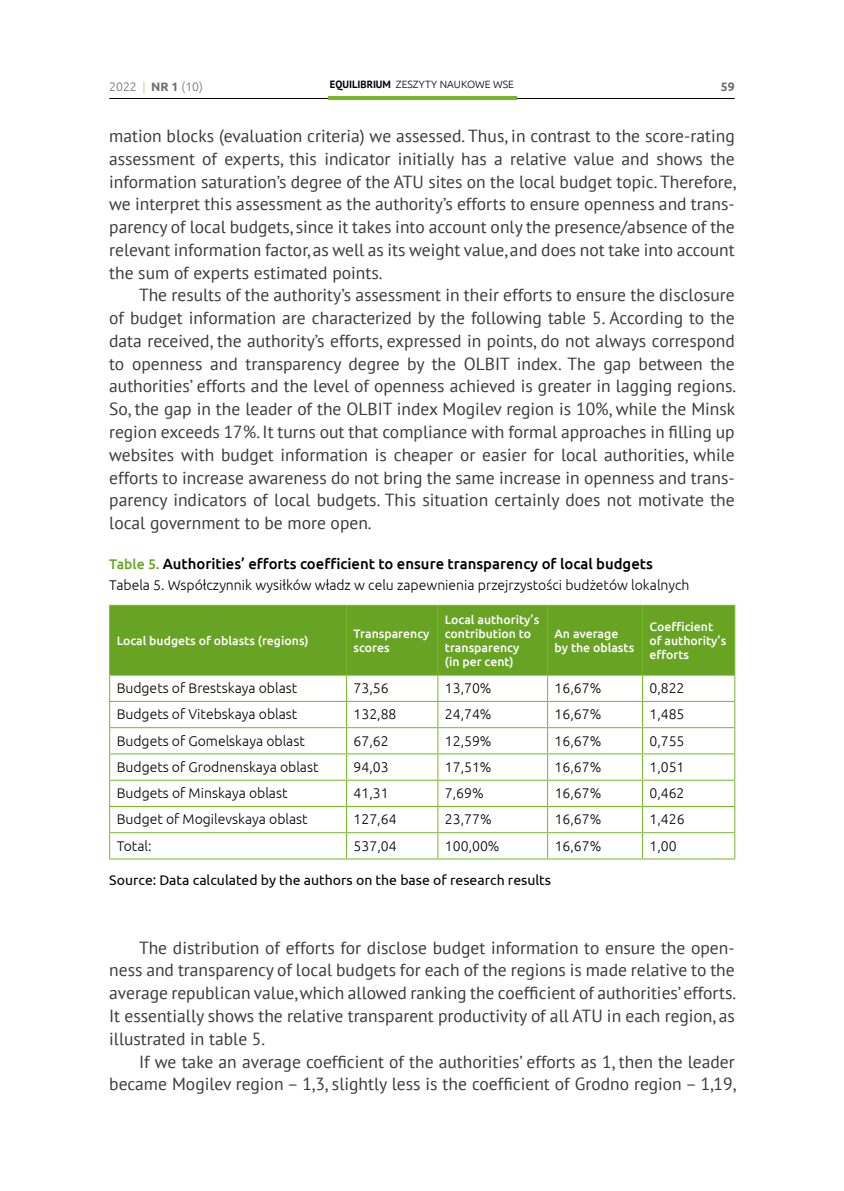
<style>
.page{position:relative;width:844px;height:1191px;background:#fff}
.page>*{position:absolute;margin:0;border:0;box-sizing:border-box;transform-origin:0 0}
.t1{font:17.5px/22.8px "PT Sans";color:#3b3b3a;text-align:justify}
.t2{font:500 14.88px "Ubuntu";color:#000}
.t3{font:300 14px "Ubuntu";color:#000}
.t4{font:14px "Ubuntu";color:#000}
.t5{font:500 12.25px/14px "Ubuntu";color:#fff}
.t6{font:300 12.25px "Ubuntu";color:#6f6f6e}
.t7{font:700 12.25px "Ubuntu";color:#6f6f6e}
.t8{font:300 10.5px "Ubuntu";color:#000}
.s1{color:#a7cc6c}
.s2{font-weight:700}
.s3{font-family:"PT Sans";font-weight:700}
.s4{font-size:14px;color:#68a424}
</style>
<div class="page">
<hr style="left:109px;top:98px;width:625px;height:1px;background:#000">
<hr style="left:327px;top:96px;width:189px;height:4px;background:#76b828">
<div style="left:110px;top:606px;width:624px;height:68px;background:#68a424"></div>
<hr style="left:109px;top:605px;width:237px;height:1px;background:#76b828">
<hr style="left:109px;top:606px;width:1px;height:68px;background:#76b828">
<hr style="left:346px;top:605px;width:92px;height:1px;background:#76b828">
<hr style="left:346px;top:606px;width:1px;height:68px;background:#76b828">
<hr style="left:438px;top:605px;width:109px;height:1px;background:#76b828">
<hr style="left:437px;top:606px;width:1px;height:68px;background:#76b828">
<hr style="left:547px;top:605px;width:95px;height:1px;background:#76b828">
<hr style="left:547px;top:606px;width:1px;height:68px;background:#76b828">
<hr style="left:642px;top:605px;width:93px;height:1px;background:#76b828">
<hr style="left:641px;top:606px;width:1px;height:68px;background:#76b828">
<hr style="left:734px;top:606px;width:1px;height:68px;background:#76b828">
<hr style="left:109px;top:674px;width:237px;height:1px;background:#76b828">
<hr style="left:346px;top:674px;width:92px;height:1px;background:#76b828">
<hr style="left:438px;top:674px;width:109px;height:1px;background:#76b828">
<hr style="left:547px;top:674px;width:95px;height:1px;background:#76b828">
<hr style="left:642px;top:674px;width:93px;height:1px;background:#76b828">
<hr style="left:109px;top:701px;width:237px;height:1px;background:#76b828">
<hr style="left:346px;top:701px;width:92px;height:1px;background:#76b828">
<hr style="left:438px;top:701px;width:109px;height:1px;background:#76b828">
<hr style="left:547px;top:701px;width:95px;height:1px;background:#76b828">
<hr style="left:642px;top:701px;width:93px;height:1px;background:#76b828">
<hr style="left:109px;top:727px;width:237px;height:1px;background:#76b828">
<hr style="left:346px;top:727px;width:92px;height:1px;background:#76b828">
<hr style="left:438px;top:727px;width:109px;height:1px;background:#76b828">
<hr style="left:547px;top:727px;width:95px;height:1px;background:#76b828">
<hr style="left:642px;top:727px;width:93px;height:1px;background:#76b828">
<hr style="left:109px;top:753px;width:237px;height:1px;background:#76b828">
<hr style="left:346px;top:753px;width:92px;height:1px;background:#76b828">
<hr style="left:438px;top:753px;width:109px;height:1px;background:#76b828">
<hr style="left:547px;top:753px;width:95px;height:1px;background:#76b828">
<hr style="left:642px;top:753px;width:93px;height:1px;background:#76b828">
<hr style="left:109px;top:779px;width:237px;height:1px;background:#76b828">
<hr style="left:346px;top:779px;width:92px;height:1px;background:#76b828">
<hr style="left:438px;top:779px;width:109px;height:1px;background:#76b828">
<hr style="left:547px;top:779px;width:95px;height:1px;background:#76b828">
<hr style="left:642px;top:779px;width:93px;height:1px;background:#76b828">
<hr style="left:109px;top:806px;width:237px;height:1px;background:#76b828">
<hr style="left:346px;top:806px;width:92px;height:1px;background:#76b828">
<hr style="left:438px;top:806px;width:109px;height:1px;background:#76b828">
<hr style="left:547px;top:806px;width:95px;height:1px;background:#76b828">
<hr style="left:642px;top:806px;width:93px;height:1px;background:#76b828">
<hr style="left:109px;top:832px;width:237px;height:1px;background:#76b828">
<svg style="left:109px;top:675px;width:1px;height:183px"></svg>
<hr style="left:346px;top:832px;width:92px;height:1px;background:#76b828">
<svg style="left:346px;top:675px;width:1px;height:183px"></svg>
<hr style="left:438px;top:832px;width:109px;height:1px;background:#76b828">
<svg style="left:437px;top:675px;width:1px;height:183px"></svg>
<hr style="left:547px;top:832px;width:95px;height:1px;background:#76b828">
<svg style="left:547px;top:675px;width:1px;height:183px"></svg>
<hr style="left:642px;top:832px;width:93px;height:1px;background:#76b828">
<svg style="left:641px;top:675px;width:1px;height:183px"></svg>
<svg style="left:734px;top:675px;width:1px;height:183px"></svg>
<hr style="left:109px;top:858px;width:237px;height:1px;background:#76b828">
<hr style="left:346px;top:858px;width:92px;height:1px;background:#76b828">
<hr style="left:438px;top:858px;width:109px;height:1px;background:#76b828">
<hr style="left:547px;top:858px;width:95px;height:1px;background:#76b828">
<hr style="left:642px;top:858px;width:93px;height:1px;background:#76b828">
<p class="t6" style="left:109px;top:79px;width:95px">2022 <span class="s1">|</span> <span class="s2">NR 1</span> (10)</p>
<p class="t8" style="left:330px;top:78px;width:185px"><span class="s3">EQUILIBRIUM</span> ZESZYTY NAUKOWE WSE</p>
<p class="t7" style="left:720px;top:79px;width:15px">59</p>
<p class="t1" style="left:109px;top:124px;width:628px">mation blocks (evaluation criteria) we assessed. Thus, in contrast to the score-rating assessment of experts, this indicator initially has a relative value and shows the information saturation’s degree of the ATU sites on the local budget topic. Therefore, we interpret this assessment as the authority’s efforts to ensure openness and trans&shy;parency of local budgets, since it takes into account only the presence/absence of the relevant information factor, as well as its weight value, and does not take into account the sum of experts estimated points.</p>
<p class="t1" style="left:109px;top:283px;width:628px;text-indent:30px">The results of the authority’s assessment in their efforts to ensure the disclosure of budget information are characterized by the following table 5. According to the data received, the authority’s efforts, expressed in points, do not always correspond to openness and transparency degree by the OLBIT index. The gap between the authorities’ efforts and the level of openness achieved is greater in lagging regions.<br>So, the gap in the leader of the OLBIT index Mogilev region is 10%, while the Minsk region exceeds 17%. It turns out that compliance with formal approaches in filling up websites with budget information is cheaper or easier for local authorities, while efforts to increase awareness do not bring the same increase in openness and trans&shy;parency indicators of local budgets. This situation certainly does not motivate the local government to be more open.</p>
<p class="t2" style="left:109px;top:554px;width:545px"><span class="s4">Table 5.</span> Authorities’ efforts coefficient to ensure transparency of local budgets</p>
<p class="t3" style="left:109px;top:576px;width:581px">Tabela 5. Współczynnik wysiłków władz w celu zapewnienia przejrzystości budżetów lokalnych</p>
<p class="t5" style="left:117px;top:633px;width:193px">Local budgets of oblasts (regions)</p>
<p class="t5" style="left:353px;top:626px;width:78px">Transparency scores</p>
<p class="t5" style="left:445px;top:612px;width:96px">Local authority’s contribution to transparency<br>(in per cent)</p>
<p class="t5" style="left:554px;top:626px;width:81px">An average by the oblasts</p>
<p class="t5" style="left:649px;top:619px;width:78px">Coefficient of authority’s efforts</p>
<p class="t3" style="left:117px;top:679px;width:182px">Budgets of Brestskaya oblast</p>
<p class="t3" style="left:353px;top:679px;width:37px">73,56</p>
<p class="t3" style="left:445px;top:679px;width:48px">13,70%</p>
<p class="t3" style="left:554px;top:679px;width:48px">16,67%</p>
<p class="t3" style="left:649px;top:679px;width:37px">0,822</p>
<p class="t3" style="left:117px;top:706px;width:182px">Budgets of Vitebskaya oblast</p>
<p class="t3" style="left:353px;top:706px;width:44px">132,88</p>
<p class="t3" style="left:445px;top:706px;width:48px">24,74%</p>
<p class="t3" style="left:554px;top:706px;width:48px">16,67%</p>
<p class="t3" style="left:649px;top:706px;width:37px">1,485</p>
<p class="t3" style="left:117px;top:732px;width:189px">Budgets of Gomelskaya oblast</p>
<p class="t3" style="left:353px;top:732px;width:37px">67,62</p>
<p class="t3" style="left:445px;top:732px;width:48px">12,59%</p>
<p class="t3" style="left:554px;top:732px;width:48px">16,67%</p>
<p class="t3" style="left:649px;top:732px;width:37px">0,755</p>
<p class="t3" style="left:117px;top:758px;width:203px">Budgets of Grodnenskaya oblast</p>
<p class="t3" style="left:353px;top:758px;width:37px">94,03</p>
<p class="t3" style="left:445px;top:758px;width:48px">17,51%</p>
<p class="t3" style="left:554px;top:758px;width:48px">16,67%</p>
<p class="t3" style="left:649px;top:758px;width:37px">1,051</p>
<p class="t3" style="left:117px;top:784px;width:172px">Budgets of Minskaya oblast</p>
<p class="t3" style="left:353px;top:784px;width:37px">41,31</p>
<p class="t3" style="left:445px;top:784px;width:40px">7,69%</p>
<p class="t3" style="left:554px;top:784px;width:48px">16,67%</p>
<p class="t3" style="left:649px;top:784px;width:37px">0,462</p>
<p class="t3" style="left:117px;top:811px;width:192px">Budget of Mogilevskaya oblast</p>
<p class="t3" style="left:353px;top:811px;width:44px">127,64</p>
<p class="t3" style="left:445px;top:811px;width:48px">23,77%</p>
<p class="t3" style="left:554px;top:811px;width:48px">16,67%</p>
<p class="t3" style="left:649px;top:811px;width:37px">1,426</p>
<p class="t3" style="left:117px;top:837px;width:36px">Total:</p>
<p class="t3" style="left:353px;top:837px;width:44px">537,04</p>
<p class="t3" style="left:445px;top:837px;width:56px">100,00%</p>
<p class="t3" style="left:554px;top:837px;width:48px">16,67%</p>
<p class="t3" style="left:649px;top:837px;width:29px">1,00</p>
<p class="t4" style="left:109px;top:872px;width:443px">Source: Data calculated by the authors on the base of research results</p>
<p class="t1" style="left:109px;top:935px;width:628px;text-indent:30px">The distribution of efforts for disclose budget information to ensure the open&shy;ness and transparency of local budgets for each of the regions is made relative to the average republican value, which allowed ranking the coefficient of authorities’ efforts.<br>It essentially shows the relative transparent productivity of all ATU in each region, as illustrated in table 5.</p>
<p class="t1" style="left:109px;top:1049px;width:628px;text-align:right">If we take an average coefficient of the authorities’ efforts as 1, then the leader became Mogilev region – 1,3, slightly less is the coefficient of Grodno region – 1,19,</p>
</div>
